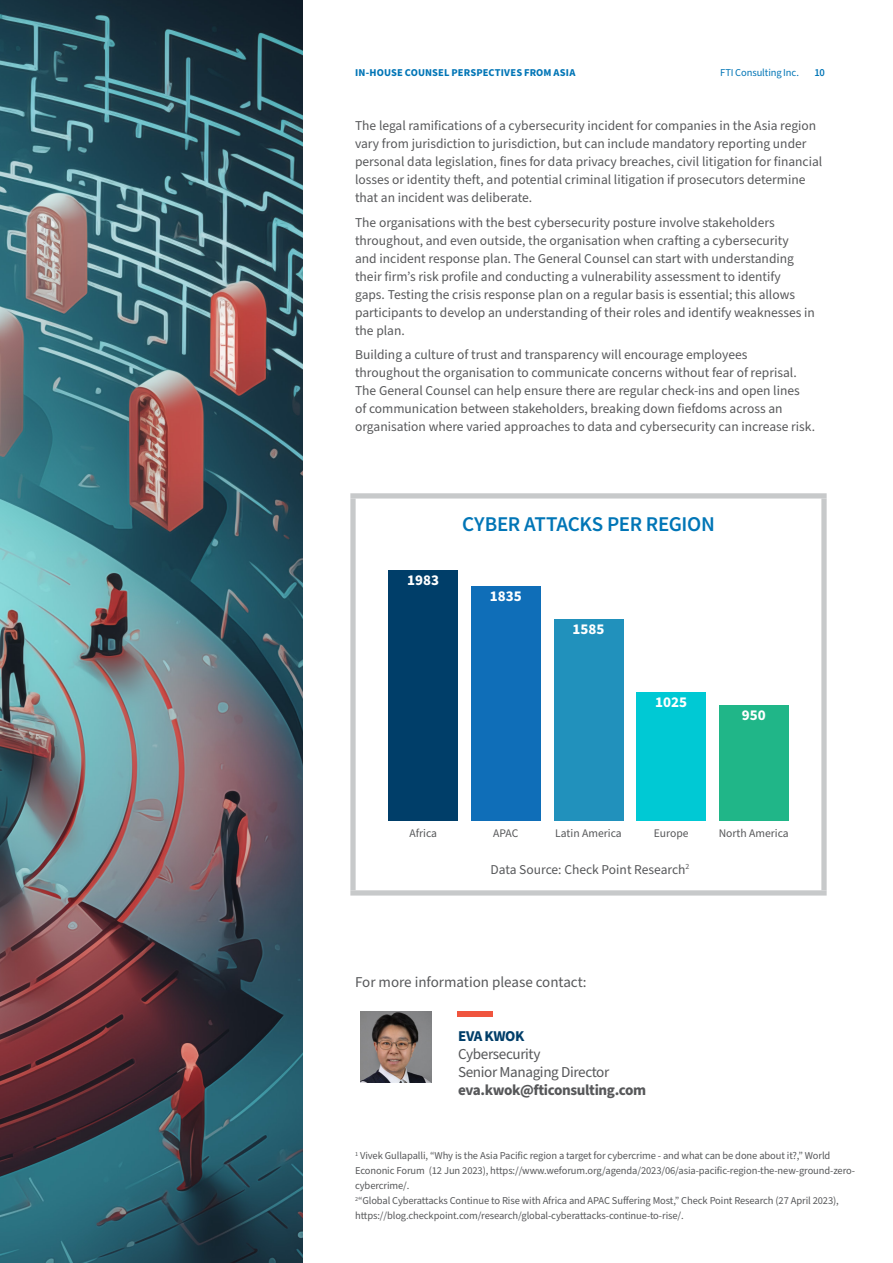
<style>
.page{position:relative;width:893px;height:1263px;background:#fff}
.page>*{position:absolute;margin:0;border:0;box-sizing:border-box;transform-origin:0 0}
.Running_head_dark_blue{font:600 21px "Source Sans Pro";letter-spacing:-.015em;color:#0075b6}
.Bio_details{font:15.15px "Source Sans Pro";letter-spacing:-.025em;color:#57585a}
.Bio_details-2{font:700 15.15px "Source Sans Pro";letter-spacing:-.025em;color:#57585a}
.Body_copy{font:15px "Source Sans Pro";color:#57585a}
.Body_copy-2{font:700 15px "Source Sans Pro";color:#fff}
.Bio_Name{font:700 15px "Source Sans Pro";letter-spacing:-.025em;color:#003e69}
.Body_copy-3{font:13.5px/18px "Source Sans Pro";color:#57585a}
.Body_copy-4{font:11.55px "Source Sans Pro";color:#57585a}
.Boilerplate{font:10.5px/15px "Source Sans Pro";letter-spacing:-.01em;color:#57585a}
.Running_head_dark_blue-2{font:700 10.5px "Source Sans Pro";letter-spacing:.015em;color:#0075b6}
.Boilerplate-2{font:10.5px "Source Sans Pro";letter-spacing:-.01em;color:#0075b6}
.Folio{font:600 10.5px "Source Sans Pro";color:#0075b6}
</style>
<div class="page">
<div style="left:350px;top:493px;width:477px;height:5px;background:#c7c9ca"></div>
<div style="left:350px;top:498px;width:6px;height:392px;background:#c7c9ca"></div>
<div style="left:821px;top:498px;width:6px;height:392px;background:#c7c9ca"></div>
<div style="left:350px;top:890px;width:477px;height:5px;background:#c7c9ca"></div>
<div style="left:457px;top:1011px;width:36px;height:5px;background:#f0553e"></div>
<img style="left:361px;top:1011px;width:71px;height:71px">
<img style="left:0;top:0;width:303px;height:1263px">
<div style="left:389px;top:570px;width:69px;height:251px;background:#003e69"></div>
<div style="left:471px;top:586px;width:69px;height:235px;background:#0f6eb8"></div>
<div style="left:554px;top:619px;width:69px;height:202px;background:#2191bc"></div>
<div style="left:637px;top:692px;width:69px;height:129px;background:#00c9d4"></div>
<div style="left:719px;top:705px;width:69px;height:116px;background:#20b688"></div>
<p class="Running_head_dark_blue-2" style="left:355px;top:65px;width:222px">IN-HOUSE COUNSEL PERSPECTIVES FROM ASIA</p>
<p class="Boilerplate-2" style="left:720px;top:65px;width:80px">FTI Consulting Inc.</p>
<p class="Folio" style="left:814px;top:66px;width:12px">10</p>
<p class="Body_copy-3" style="left:355px;top:117px;width:469px">The legal ramifications of a cybersecurity incident for companies in the Asia region vary from jurisdiction to jurisdiction, but can include mandatory reporting under personal data legislation, fines for data privacy breaches, civil litigation for financial losses or identity theft, and potential criminal litigation if prosecutors determine that an incident was deliberate.</p>
<p class="Body_copy-3" style="left:355px;top:214px;width:461px">The organisations with the best cybersecurity posture involve stakeholders throughout, and even outside, the organisation when crafting a cybersecurity<br>and incident response plan. The General Counsel can start with understanding their firm’s risk profile and conducting a vulnerability assessment to identify<br>gaps. Testing the crisis response plan on a regular basis is essential; this allows participants to develop an understanding of their roles and identify weaknesses in the plan.</p>
<p class="Body_copy-3" style="left:355px;top:346px;width:462px">Building a culture of trust and transparency will encourage employees throughout the organisation to communicate concerns without fear of reprisal.<br>The General Counsel can help ensure there are regular check-ins and open lines<br>of communication between stakeholders, breaking down fiefdoms across an organisation where varied approaches to data and cybersecurity can increase risk.</p>
<p class="Body_copy-2" style="left:407px;top:570px;width:33px">1983</p>
<p class="Running_head_dark_blue" style="left:462px;top:510px;width:254px">CYBER ATTACKS PER REGION</p>
<p class="Body_copy-2" style="left:490px;top:586px;width:33px">1835</p>
<p class="Body_copy-2" style="left:573px;top:619px;width:33px">1585</p>
<p class="Body_copy-2" style="left:655px;top:692px;width:33px">1025</p>
<p class="Body_copy-2" style="left:742px;top:705px;width:25px">950</p>
<p class="Body_copy-4" style="left:409px;top:825px;width:29px">Africa</p>
<p class="Body_copy-4" style="left:493px;top:825px;width:27px">APAC</p>
<p class="Body_copy-4" style="left:555px;top:825px;width:68px">Latin America</p>
<p class="Body_copy-4" style="left:654px;top:825px;width:36px">Europe</p>
<p class="Body_copy-4" style="left:719px;top:825px;width:72px">North America</p>
<p class="Body_copy-3" style="left:490px;top:861px;width:200px">Data Source: Check Point Research<sup>2</sup></p>
<p class="Body_copy" style="left:355px;top:971px;width:233px">For more information please contact:</p>
<p class="Bio_Name" style="left:458px;top:1026px;width:68px">EVA KWOK</p>
<p class="Bio_details" style="left:458px;top:1044px;width:84px">Cybersecurity</p>
<p class="Bio_details" style="left:458px;top:1062px;width:153px">Senior Managing Director</p>
<p class="Bio_details-2" style="left:458px;top:1080px;width:190px">eva.kwok@fticonsulting.com</p>
<p class="Boilerplate" style="left:355px;top:1148px;width:501px"><sup>1</sup> Vivek Gullapalli, “Why is the Asia Pacific region a target for cybercrime - and what can be done about it?,” World<br>Econonic Forum (12 Jun 2023), https://www.weforum.org/agenda/2023/06/asia-pacific-region-the-new-ground-zero&shy;cybercrime/.</p>
<p class="Boilerplate" style="left:355px;top:1193px;width:485px"><sup>2</sup>“Global Cyberattacks Continue to Rise with Africa and APAC Suffering Most,” Check Point Research (27 April 2023), https://blog.checkpoint.com/research/global-cyberattacks-continue-to-rise/.</p>
</div>
